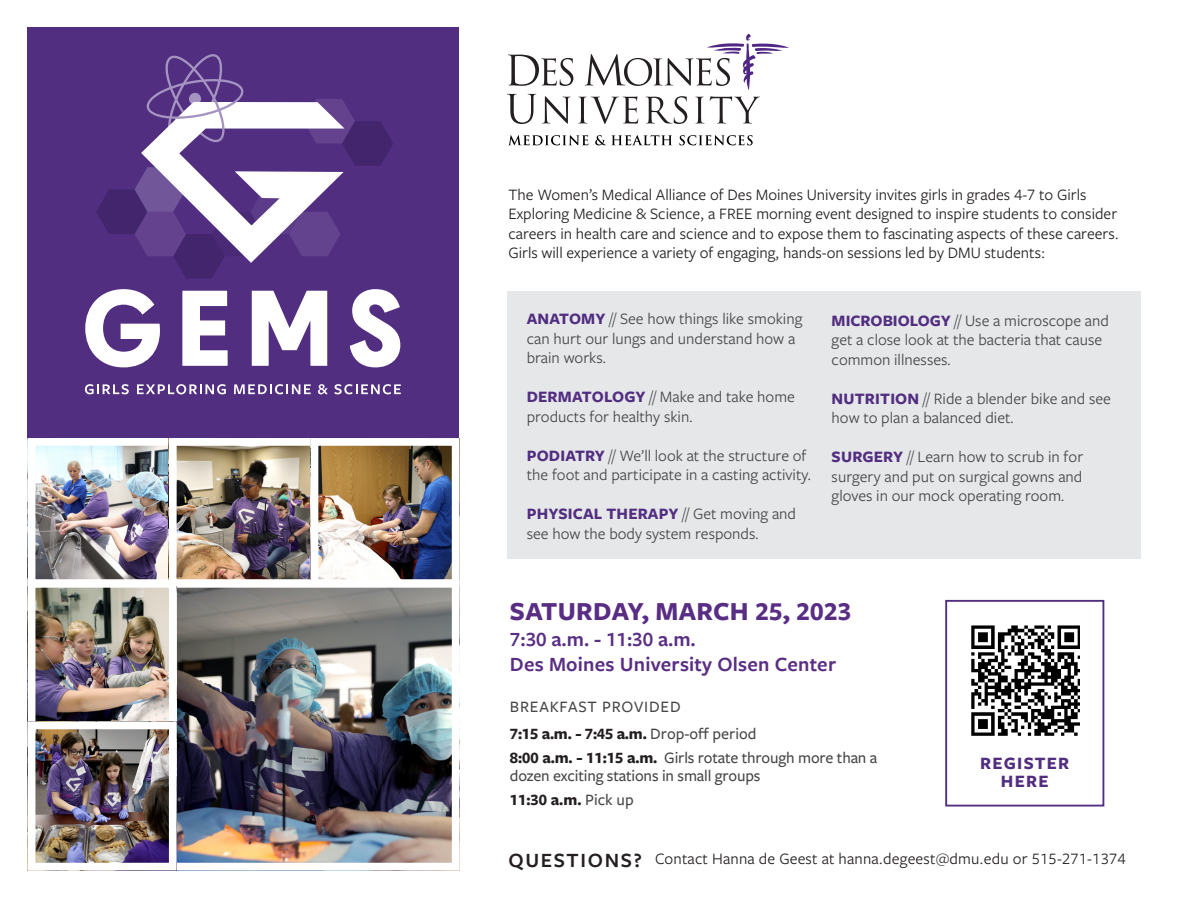
<style>
.page{position:relative;width:1188px;height:918px;background:#fff}
.page>*{position:absolute;margin:0;border:0;box-sizing:border-box;transform-origin:0 0}
.t1{font:700 27px "Freight Sans Pro";letter-spacing:.01em;color:#592d84}
.t2{font:600 21px "Freight Sans Pro";letter-spacing:.01em;color:#592d84}
.t3{font:600 21px "Freight Sans Pro";letter-spacing:.08em;color:#231f20}
.t4{font:700 18px "Freight Sans Pro";letter-spacing:.07em;color:#522e81}
.t5{font:16.5px/19.5px "Freight Sans Pro";color:#454647}
.t6{font:16.5px/19.5px "Freight Sans Pro";color:#231f20;text-align:justify}
.t7{font:500 16.5px/18px "Freight Sans Pro";letter-spacing:-.01em;color:#454647}
.t8{font:700 16.5px "Freight Sans Pro";letter-spacing:-.005em;color:#231f20}
.t9{font:500 16.5px "Freight Sans Pro";letter-spacing:.05em;color:#454647}
.s1{font-weight:700;color:#522e81}
.s2{font-weight:500;color:#454647}
.s3{font-weight:700;color:#231f20}
</style>
<div class="page">
<div style="left:945px;top:600px;width:159px;height:207px;border:2px solid #522e81"></div>
<div style="left:507px;top:291px;width:633px;height:267px;background:#e6e7e9"></div>
<div style="left:28px;top:28px;width:431px;height:410px;background:#522e81"></div>
<svg style="left:85px;top:289px;width:75px;height:78px"></svg>
<svg style="left:182px;top:291px;width:46px;height:75px"></svg>
<svg style="left:252px;top:291px;width:75px;height:75px"></svg>
<svg style="left:350px;top:289px;width:50px;height:78px"></svg>
<svg style="left:85px;top:384px;width:44px;height:10px"></svg>
<svg style="left:137px;top:384px;width:89px;height:10px"></svg>
<svg style="left:234px;top:384px;width:77px;height:10px"></svg>
<svg style="left:318px;top:384px;width:10px;height:10px"></svg>
<svg style="left:334px;top:384px;width:67px;height:10px"></svg>
<svg style="left:96px;top:54px;width:297px;height:225px"></svg>
<img style="left:971px;top:626px;width:109px;height:110px">
<img style="left:37px;top:447px;width:131px;height:131px">
<div style="left:28px;top:438px;width:149px;height:149px;border:8px solid #fff"></div>
<img style="left:178px;top:447px;width:131px;height:131px">
<div style="left:169px;top:438px;width:149px;height:149px;border:8px solid #fff"></div>
<img style="left:320px;top:447px;width:131px;height:131px">
<div style="left:311px;top:438px;width:149px;height:149px;border:8px solid #fff"></div>
<img style="left:178px;top:589px;width:273px;height:272px">
<div style="left:169px;top:580px;width:291px;height:290px;border:8px solid #fff"></div>
<img style="left:37px;top:589px;width:131px;height:131px">
<div style="left:28px;top:580px;width:149px;height:149px;border:8px solid #fff"></div>
<img style="left:37px;top:731px;width:131px;height:130px">
<div style="left:28px;top:722px;width:149px;height:148px;border:8px solid #fff"></div>
<svg style="left:508px;top:54px;width:65px;height:32px"></svg>
<svg style="left:585px;top:34px;width:204px;height:56px"></svg>
<svg style="left:507px;top:94px;width:29px;height:30px"></svg>
<svg style="left:542px;top:96px;width:29px;height:28px"></svg>
<svg style="left:578px;top:96px;width:60px;height:28px"></svg>
<svg style="left:646px;top:96px;width:41px;height:28px"></svg>
<svg style="left:695px;top:96px;width:65px;height:27px"></svg>
<svg style="left:508px;top:135px;width:80px;height:10px"></svg>
<svg style="left:595px;top:135px;width:77px;height:10px"></svg>
<svg style="left:679px;top:135px;width:74px;height:10px"></svg>
<p class="t6" style="left:508px;top:184px;width:580px">The Women’s Medical Alliance of Des Moines University invites girls in grades 4-7 to Girls</p>
<p class="t6" style="left:508px;top:203px;width:612px">Exploring Medicine &amp; Science, a FREE morning event designed to inspire students to consider careers in health care and science and to expose them to fascinating aspects of these careers.<br>Girls will experience a variety of engaging, hands-on sessions led by DMU students:</p>
<p class="t5" style="left:527px;top:309px;width:277px"><span class="s1">ANATOMY</span> // See how things like smoking can hurt our lungs and understand how a brain works.</p>
<p class="t5" style="left:527px;top:387px;width:270px"><span class="s1">DERMATOLOGY</span> // Make and take home products for healthy skin.</p>
<p class="t5" style="left:527px;top:445px;width:286px"><span class="s1">PODIATRY</span> // We’ll look at the structure of the foot and participate in a casting activity.</p>
<p class="t5" style="left:527px;top:504px;width:271px"><span class="s1">PHYSICAL THERAPY</span> // Get moving and see how the body system responds.</p>
<p class="t5" style="left:832px;top:310px;width:279px"><span class="s1">MICROBIOLOGY</span> // Use a microscope and get a close look at the bacteria that cause common illnesses.</p>
<p class="t5" style="left:832px;top:388px;width:281px"><span class="s1">NUTRITION</span> // Ride a blender bike and see how to plan a balanced diet.</p>
<p class="t5" style="left:832px;top:447px;width:253px;text-align:justify"><span class="s1">SURGERY</span> // Learn how to scrub in for surgery and put on surgical gowns and gloves in our mock operating room.</p>
<p class="t1" style="left:510px;top:593px;width:343px">SATURDAY, MARCH 25, 2023</p>
<p class="t2" style="left:510px;top:625px;width:187px">7:30 a.m. - 11:30 a.m.</p>
<p class="t2" style="left:510px;top:650px;width:328px">Des Moines University Olsen Center</p>
<p class="t9" style="left:510px;top:696px;width:172px">BREAKFAST PROVIDED</p>
<p class="t8" style="left:510px;top:722px;width:248px">7:15 a.m. - 7:45 a.m. <span class="s2">Drop-off period</span></p>
<p class="t7" style="left:510px;top:748px;width:369px"><span class="s3">8:00 a.m. - 11:15 a.m.</span> Girls rotate through more than a dozen exciting stations in small groups</p>
<p class="t8" style="left:510px;top:788px;width:125px">11:30 a.m. <span class="s2">Pick up</span></p>
<p class="t4" style="left:980px;top:750px;width:91px">REGISTER</p>
<p class="t4" style="left:1001px;top:768px;width:49px">HERE</p>
<p class="t3" style="left:508px;top:846px;width:135px">QUESTIONS?</p>
<p class="t6" style="left:655px;top:849px;width:472px">Contact Hanna de Geest at hanna.degeest@dmu.edu or 515-271-1374</p>
</div>
